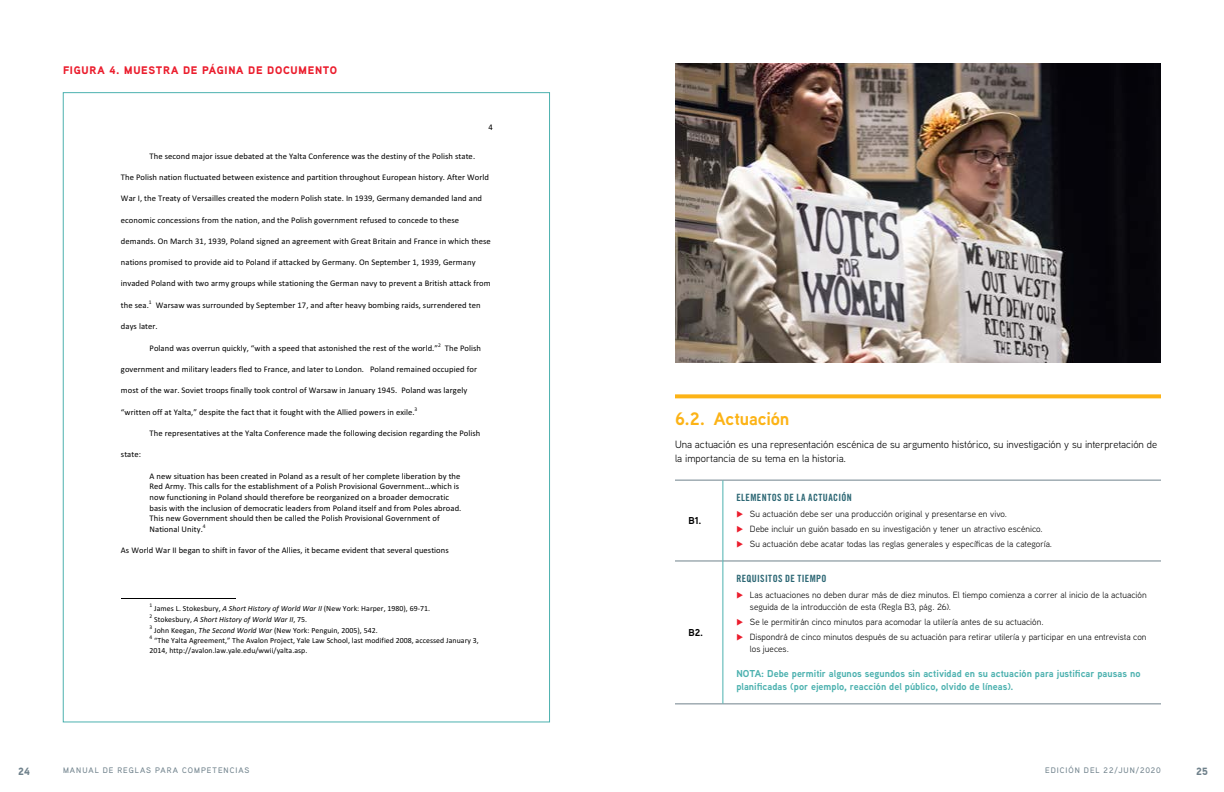
<style>
.page{position:relative;width:1224px;height:792px;background:#fff}
.page>*{position:absolute;margin:0;border:0;box-sizing:border-box;transform-origin:0 0}
.t1{font:700 18px "Aaux Next";letter-spacing:-.01em;color:#fcb316}
.t2{font:900 11px "Aaux Pro";letter-spacing:.065em;color:#eb1d2d}
.t3{font:10.5px/14px "Aaux Next";letter-spacing:-.005em;color:#000}
.t4{font:900 10.5px "Aaux Pro";color:#70828c}
.t5{font:700 10px/13px "Aaux Next";color:#4cb1af}
.t6{font:10px "Trade Gothic LT Std Bd Cn 20";letter-spacing:.04em;color:#2c6774}
.t7{font:700 10px "Aaux Next";color:#000}
.t8{font:9px/15.1px "Aaux Next";letter-spacing:.005em;color:#000}
.t9{font:8.6px/10.7px "Calibri";letter-spacing:.01em;color:#000}
.t10{font:500 8px "Aaux Pro";letter-spacing:.125em;color:#70828c}
.t11{font:7.8px/9.9px "Calibri";letter-spacing:.01em;color:#000}
.t12{font:italic 7.8px "Calibri";letter-spacing:.005em;color:#000}
.t13{font:5.5px "Calibri";color:#000}
.s1{font-style:italic}
.s2{font-style:normal}
</style>
<div class="page">
<hr style="left:121px;top:598px;width:114px;height:1px;background:#000">
<svg style="left:675px;top:394px;width:486px;height:4px;background:#fcba2b"></svg>
<hr style="left:675px;top:480px;width:48px;height:1px;background:#70828c">
<hr style="left:723px;top:480px;width:438px;height:1px;background:#70828c">
<hr style="left:675px;top:561px;width:48px;height:1px;background:#70828c">
<hr style="left:723px;top:561px;width:438px;height:1px;background:#70828c">
<hr style="left:675px;top:704px;width:48px;height:1px;background:#70828c">
<hr style="left:723px;top:704px;width:438px;height:1px;background:#70828c">
<hr style="left:723px;top:480px;width:1px;height:81px;background:#4cb1af">
<hr style="left:723px;top:561px;width:1px;height:143px;background:#4cb1af">
<img style="left:675px;top:63px;width:486px;height:300px">
<p class="t2" style="left:63px;top:63px;width:276px">FIGURA 4. MUESTRA DE PÁGINA DE DOCUMENTO</p>
<p class="t9" style="left:488px;top:121px;width:6px">4</p>
<p class="t9" style="left:150px;top:150px;width:327px">The second major issue debated at the Yalta Conference was the destiny of the Polish state.</p>
<p class="t9" style="left:121px;top:171px;width:370px">The Polish nation fluctuated between existence and partition throughout European history. After World</p>
<p class="t9" style="left:121px;top:193px;width:363px">War I, the Treaty of Versailles created the modern Polish state. In 1939, Germany demanded land and</p>
<p class="t9" style="left:121px;top:214px;width:340px">economic concessions from the nation, and the Polish government refused to concede to these</p>
<p class="t9" style="left:121px;top:236px;width:371px">demands. On March 31, 1939, Poland signed an agreement with Great Britain and France in which these</p>
<p class="t9" style="left:121px;top:257px;width:356px">nations promised to provide aid to Poland if attacked by Germany. On September 1, 1939, Germany</p>
<p class="t9" style="left:121px;top:278px;width:371px">invaded Poland with two army groups while stationing the German navy to prevent a British attack from</p>
<p class="t9" style="left:121px;top:299px;width:29px">the sea.</p>
<p class="t13" style="left:149px;top:298px;width:4px">1</p>
<p class="t9" style="left:156px;top:299px;width:326px">Warsaw was surrounded by September 17, and after heavy bombing raids, surrendered ten</p>
<p class="t9" style="left:121px;top:321px;width:38px">days later.</p>
<p class="t9" style="left:150px;top:342px;width:290px">Poland was overrun quickly, “with a speed that astonished the rest of the world.”</p>
<p class="t13" style="left:438px;top:341px;width:4px">2</p>
<p class="t9" style="left:445px;top:342px;width:38px">The Polish</p>
<p class="t9" style="left:121px;top:363px;width:358px">government and military leaders fled to France, and later to London. Poland remained occupied for</p>
<p class="t9" style="left:121px;top:385px;width:348px">most of the war. Soviet troops finally took control of Warsaw in January 1945. Poland was largely</p>
<p class="t9" style="left:121px;top:406px;width:295px">“written off at Yalta,” despite the fact that it fought with the Allied powers in exile.</p>
<p class="t13" style="left:415px;top:405px;width:4px">3</p>
<p class="t9" style="left:150px;top:428px;width:332px">The representatives at the Yalta Conference made the following decision regarding the Polish</p>
<p class="t9" style="left:121px;top:449px;width:22px">state:</p>
<p class="t9" style="left:150px;top:470px;width:313px">A new situation has been created in Poland as a result of her complete liberation by the Red Army. This calls for the establishment of a Polish Provisional Government…which is now functioning in Poland should therefore be reorganized on a broader democratic basis with the inclusion of democratic leaders from Poland itself and from Poles abroad.<br>This new Government should then be called the Polish Provisional Government of National Unity.</p>
<p class="t13" style="left:203px;top:522px;width:4px">4</p>
<p class="t9" style="left:121px;top:545px;width:329px">As World War II began to shift in favor of the Allies, it became evident that several questions</p>
<p class="t13" style="left:150px;top:602px;width:4px">1</p>
<p class="t11" style="left:154px;top:603px;width:278px">James L. Stokesbury, <span class="s1">A Short History of World War II</span> (New York: Harper, 1980), 69-71.</p>
<p class="t13" style="left:150px;top:612px;width:4px">2</p>
<p class="t12" style="left:154px;top:614px;width:155px"><span class="s2">Stokesbury,</span> A Short History of World War II<span class="s2">, 75.</span></p>
<p class="t13" style="left:150px;top:623px;width:4px">3</p>
<p class="t11" style="left:154px;top:625px;width:225px">John Keegan, <span class="s1">The Second World War</span> (New York: Penguin, 2005), 542.</p>
<p class="t13" style="left:150px;top:634px;width:4px">4</p>
<p class="t11" style="left:150px;top:636px;width:331px;text-indent:5px">“The Yalta Agreement,” The Avalon Project, Yale Law School, last modified 2008, accessed January 3,<br>2014, http://avalon.law.yale.edu/wwii/yalta.asp.</p>
<h1 class="t1" style="left:675px;top:406px;width:116px">6.2. Actuación</h1>
<p class="t3" style="left:675px;top:437px;width:484px">Una actuación es una representación escénica de su argumento histórico, su investigación y su interpretación de la importancia de su tema en la historia.</p>
<p class="t7" style="left:688px;top:513px;width:15px">B1.</p>
<p class="t7" style="left:688px;top:625px;width:16px">B2.</p>
<p class="t6" style="left:736px;top:491px;width:117px">ELEMENTOS DE LA ACTUACIÓN</p>
<p class="t8" style="left:750px;top:506px;width:304px">Su actuación debe ser una producción original y presentarse en vivo.<br>Debe incluir un guión basado en su investigación y tener un atractivo escénico.<br>Su actuación debe acatar todas las reglas generales y específicas de la categoría.</p>
<p class="t6" style="left:736px;top:572px;width:92px">REQUISITOS DE TIEMPO</p>
<p class="t8" style="left:750px;top:589px;width:398px;line-height:12px">Las actuaciones no deben durar más de diez minutos. El tiempo comienza a correr al inicio de la actuación seguida de la introducción de esta (Regla B3, pág. 26).</p>
<p class="t8" style="left:750px;top:614px;width:398px">Se le permitirán cinco minutos para acomodar la utilería antes de su actuación.<br>Dispondrá de cinco minutos después de su actuación para retirar utilería y participar en una entrevista con</p>
<p class="t8" style="left:750px;top:641px;width:41px">los jueces.</p>
<p class="t5" style="left:736px;top:667px;width:406px">NOTA: Debe permitir algunos segundos sin actividad en su actuación para justificar pausas no planificadas (por ejemplo, reacción del público, olvido de líneas).</p>
<p class="t4" style="left:18px;top:765px;width:13px">24</p>
<p class="t10" style="left:63px;top:765px;width:188px">MANUAL DE REGLAS PARA COMPETENCIAS</p>
<p class="t10" style="left:1045px;top:765px;width:117px">EDICIÓN DEL 22/JUN/2020</p>
<p class="t4" style="left:1196px;top:765px;width:13px">25</p>
</div>
